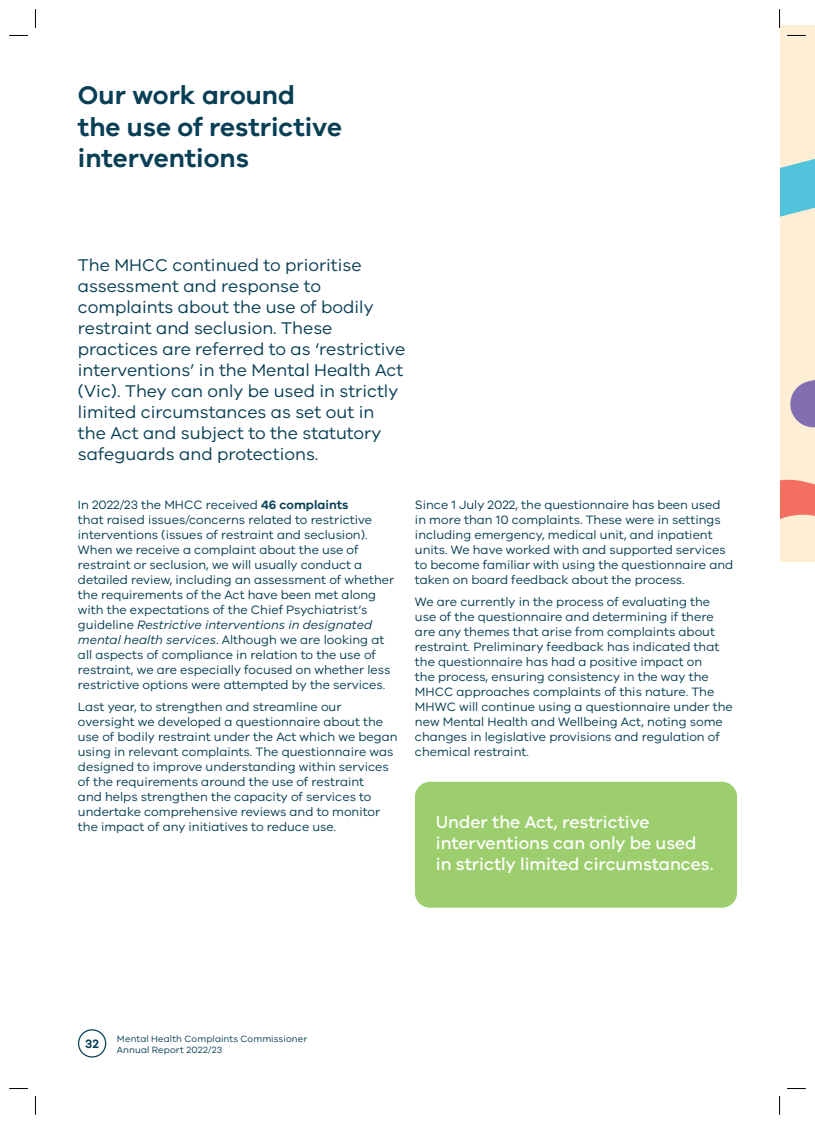
<style>
.page{position:relative;width:815px;height:1124px;background:#fff}
.page>*{position:absolute;margin:0;border:0;box-sizing:border-box;transform-origin:0 0}
.t1{font:600 26.25px/31.5px "VIC";color:#093f55}
.t2{font:17.5px/21px "VIC";color:#093f55}
.t3{font:500 17.5px/21px "VIC";color:#fff}
.t4{font:12.5px/15px "VIC";color:#093f55}
.t5{font:600 12.5px "VIC";color:#093f55}
.t6{font:9.38px/11.2px "VIC";letter-spacing:.01em;color:#093f55}
.s1{font-weight:600}
.s2{font-style:italic}
</style>
<div class="page">
<div style="left:780px;top:25px;width:35px;height:653px;background:#feeed4"></div>
<svg style="left:790px;top:380px;width:25px;height:48px"></svg>
<svg style="left:780px;top:159px;width:35px;height:58px;background:#6ccad9"></svg>
<svg style="left:780px;top:479px;width:35px;height:40px"></svg>
<div style="left:776px;top:562px;width:39px;height:536px;background:#fff"></div>
<div style="left:78px;top:1029px;width:28px;height:28px;border:1px solid #093f55;border-radius:50%"></div>
<div style="left:415px;top:781px;width:322px;height:126px;background:#9cce6d;border-radius:15px"></div>
<svg style="left:9px;top:35px;width:19px;height:1px"></svg>
<svg style="left:787px;top:35px;width:19px;height:1px"></svg>
<svg style="left:9px;top:1088px;width:19px;height:1px"></svg>
<svg style="left:787px;top:1088px;width:19px;height:1px"></svg>
<svg style="left:35px;top:9px;width:1px;height:19px"></svg>
<svg style="left:35px;top:1096px;width:1px;height:18px"></svg>
<svg style="left:779px;top:9px;width:1px;height:19px"></svg>
<svg style="left:779px;top:1096px;width:1px;height:18px"></svg>
<h1 class="t1" style="left:78px;top:79px;width:266px">Our work around the use of restrictive interventions</h1>
<p class="t2" style="left:78px;top:254px;width:329px">The MHCC continued to prioritise assessment and response to complaints about the use of bodily restraint and seclusion. These practices are referred to as ‘restrictive interventions’ in the Mental Health Act (Vic). They can only be used in strictly limited circumstances as set out in the Act and subject to the statutory safeguards and protections.</p>
<p class="t4" style="left:78px;top:496px;width:318px">In 2022/23 the MHCC received <span class="s1">46 complaints<br></span>that raised issues/concerns related to restrictive interventions (issues of restraint and seclusion).<br>When we receive a complaint about the use of restraint or seclusion, we will usually conduct a detailed review, including an assessment of whether the requirements of the Act have been met along with the expectations of the Chief Psychiatrist’s guideline <span class="s2">Restrictive interventions in designated mental health services</span>. Although we are looking at all aspects of compliance in relation to the use of restraint, we are especially focused on whether less restrictive options were attempted by the services.</p>
<p class="t4" style="left:78px;top:698px;width:321px">Last year, to strengthen and streamline our oversight we developed a questionnaire about the use of bodily restraint under the Act which we began using in relevant complaints. The questionnaire was designed to improve understanding within services of the requirements around the use of restraint<br>and helps strengthen the capacity of services to undertake comprehensive reviews and to monitor the impact of any initiatives to reduce use.</p>
<p class="t4" style="left:415px;top:496px;width:320px">Since 1 July 2022, the questionnaire has been used in more than 10 complaints. These were in settings including emergency, medical unit, and inpatient units. We have worked with and supported services to become familiar with using the questionnaire and taken on board feedback about the process.</p>
<p class="t4" style="left:415px;top:593px;width:319px">We are currently in the process of evaluating the use of the questionnaire and determining if there are any themes that arise from complaints about restraint. Preliminary feedback has indicated that the questionnaire has had a positive impact on<br>the process, ensuring consistency in the way the MHCC approaches complaints of this nature. The MHWC will continue using a questionnaire under the new Mental Health and Wellbeing Act, noting some changes in legislative provisions and regulation of chemical restraint.</p>
<h2 class="t3" style="left:436px;top:810px;width:279px">Under the Act, restrictive interventions can only be used in strictly limited circumstances.</h2>
<p class="t5" style="left:85px;top:1035px;width:15px">32</p>
<p class="t6" style="left:117px;top:1032px;width:192px">Mental Health Complaints Commissioner<br>Annual Report 2022/23</p>
</div>
